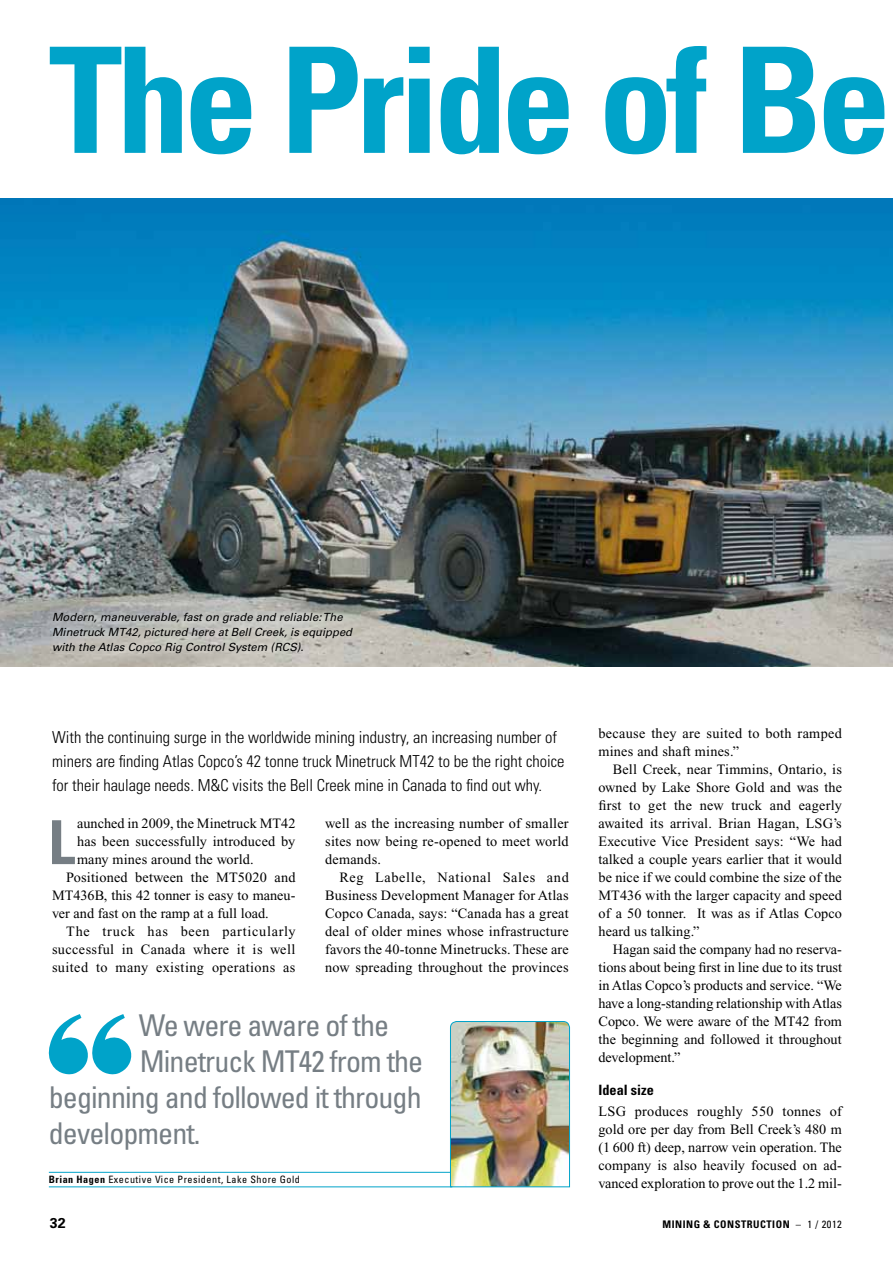
<style>
.page{position:relative;width:893px;height:1263px;background:#fff}
.page>*{position:absolute;margin:0;border:0;box-sizing:border-box;transform-origin:0 0}
.t1{font:700 condensed 147px "Univers";color:#00a3c9}
.t2{font:700 condensed 60.75px "Univers";color:#767e84}
.t3{font:condensed 30px "Univers";letter-spacing:-.03em;color:#767e84}
.t4{font:300 condensed 16.5px/24px "Univers";color:#000}
.t5{font:14.25px/18px "Times New Roman";letter-spacing:.01em;color:#000;text-align:justify}
.t6{font:14.25px "Times New Roman";letter-spacing:.03em;color:#000}
.t7{font:14.25px "Times New Roman";letter-spacing:.05em;color:#000}
.t8{font:700 condensed 14.25px "Univers";color:#000}
.t9{font:700 14.25px "Univers";color:#000}
.t10{font:italic 11.25px/15px "Univers";color:#000}
.t11{font:700 condensed 10.5px "Univers";letter-spacing:.05em;color:#000}
.t12{font:condensed 10.2px "Univers";letter-spacing:.05em;color:#000}
.s1{font-weight:700}
.s2{font-weight:400}
</style>
<div class="page">
<img style="left:0;top:198px;width:893px;height:468px">
<img style="left:450px;top:1021px;width:120px;height:166px">
<hr style="left:49px;top:1186px;width:403px;height:1px;background:#00a3c9">
<hr style="left:49px;top:1172px;width:401px;height:1px;background:#00a3c9">
<svg style="left:48px;top:1014px;width:84px;height:60px"></svg>
<div style="left:45px;top:604px;width:315px;height:57px;background:#fff;opacity:.75"></div>
<h1 class="t1" style="left:49px;top:10px;width:843px">The Pride of Be</h1>
<p class="t10" style="left:52px;top:610px;width:302px">Modern, maneuverable, fast on grade and reliable: The<br>Minetruck MT42, pictured here at Bell Creek, is equipped with the Atlas Copco Rig Control System (RCS).</p>
<p class="t4" style="left:52px;top:725px;width:514px">With the continuing surge in the worldwide mining industry, an increasing number of miners are finding Atlas Copco’s 42 tonne truck Minetruck MT42 to be the right choice for their haulage needs. M&amp;C visits the Bell Creek mine in Canada to find out why.</p>
<h2 class="t2" style="left:48px;top:805px;width:24px">L</h2>
<p class="t5" style="left:77px;top:814px;width:220px">aunched in 2009, the Minetruck MT42</p>
<p class="t5" style="left:325px;top:814px;width:245px">well as the increasing number of smaller sites now being re-opened to meet world demands.</p>
<p class="t5" style="left:325px;top:868px;width:245px;text-indent:14px">Reg Labelle, National Sales and Business Development Manager for Atlas Copco Canada, says: “Canada has a great deal of older mines whose infrastructure favors the 40-tonne Minetrucks. These are now spreading throughout the provinces</p>
<p class="t5" style="left:77px;top:832px;width:220px">has been successfully introduced by</p>
<p class="t5" style="left:77px;top:850px;width:178px">many mines around the world.</p>
<p class="t5" style="left:66px;top:868px;width:231px">Positioned between the MT5020 and</p>
<p class="t5" style="left:52px;top:886px;width:245px">MT436B, this 42 tonner is easy to maneu-</p>
<p class="t5" style="left:52px;top:904px;width:218px">ver and fast on the ramp at a full load.</p>
<p class="t7" style="left:66px;top:923px;width:231px">The truck has been particularly</p>
<p class="t6" style="left:52px;top:941px;width:245px">successful in Canada where it is well</p>
<p class="t6" style="left:52px;top:959px;width:245px">suited to many existing operations as</p>
<h3 class="t3" style="left:139px;top:1007px;width:252px">We were aware of the</h3>
<h3 class="t3" style="left:140px;top:1043px;width:285px">Minetruck MT42 from the</h3>
<h3 class="t3" style="left:49px;top:1079px;width:374px">beginning and followed it through</h3>
<h3 class="t3" style="left:49px;top:1115px;width:153px">development.</h3>
<p class="t12" style="left:49px;top:1173px;width:253px"><span class="s1">Brian Hagen</span> Executive Vice President, Lake Shore Gold</p>
<p class="t5" style="left:598px;top:724px;width:245px">because they are suited to both ramped mines and shaft mines.”</p>
<p class="t5" style="left:598px;top:760px;width:245px;text-indent:14px">Bell Creek, near Timmins, Ontario, is owned by Lake Shore Gold and was the first to get the new truck and eagerly awaited its arrival. Brian Hagan, LSG’s Executive Vice President says: “We had talked a couple years earlier that it would be nice if we could combine the size of the MT436 with the larger capacity and speed of a 50 tonner. It was as if Atlas Copco heard us talking.”</p>
<p class="t5" style="left:598px;top:940px;width:245px;text-indent:14px">Hagan said the company had no reserva&shy;tions about being first in line due to its trust in Atlas Copco’s products and service. “We have a long-standing relationship with Atlas Copco. We were aware of the MT42 from the beginning and followed it throughout development.”</p>
<p class="t8" style="left:598px;top:1081px;width:57px">Ideal size</p>
<p class="t5" style="left:598px;top:1102px;width:245px">LSG produces roughly 550 tonnes of gold ore per day from Bell Creek’s 480 m (1 600 ft) deep, narrow vein operation. The company is also heavily focused on ad&shy;vanced exploration to prove out the 1.2 mil-</p>
<p class="t9" style="left:50px;top:1214px;width:17px">32</p>
<p class="t11" style="left:662px;top:1218px;width:181px">Mining &amp; Construction <span class="s2">– 1 / 2012</span></p>
</div>
